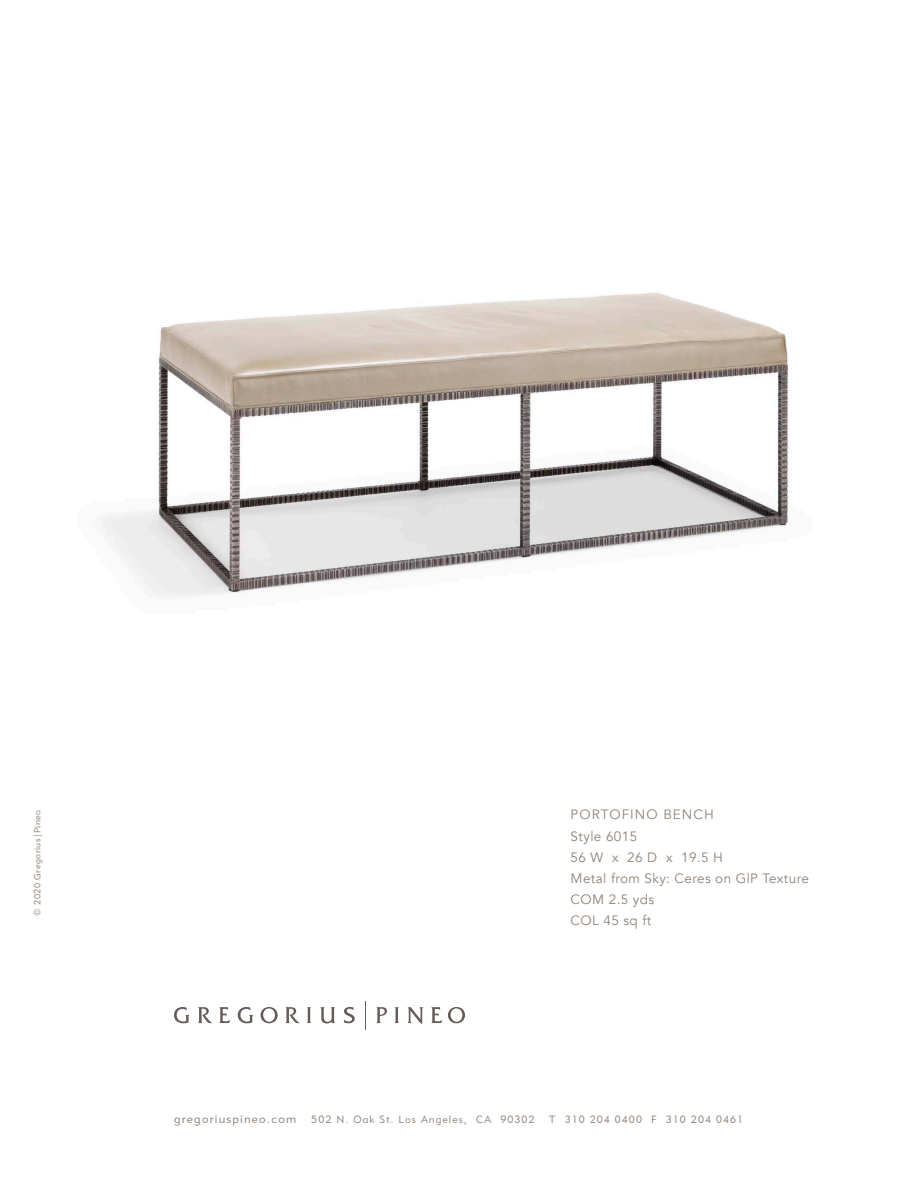
<style>
.page{position:relative;width:918px;height:1188px;background:#fff}
.page>*{position:absolute;margin:0;border:0;box-sizing:border-box;transform-origin:0 0}
.t1{font:13.5px "Avenir";letter-spacing:.03em;color:#8f8279}
.t2{font:13.5px "Avenir";letter-spacing:.075em;color:#8f8279}
.t3{font:12px "Geometric 415 BT Lite A";letter-spacing:.1em;color:#8f8279}
.t4{font:10.5px "Geometric 415 BT Lite A";letter-spacing:.1em;color:#8f8279}
.t5{font:9px "Geometric 415 BT Lite A";letter-spacing:.05em;color:#8f8279}
</style>
<div class="page">
<svg style="left:174px;top:1007px;width:15px;height:16px"></svg>
<svg style="left:238px;top:1007px;width:15px;height:16px"></svg>
<svg style="left:261px;top:1007px;width:17px;height:16px"></svg>
<svg style="left:448px;top:1007px;width:17px;height:16px"></svg>
<svg style="left:307px;top:1007px;width:4px;height:16px"></svg>
<svg style="left:395px;top:1007px;width:4px;height:16px"></svg>
<svg style="left:344px;top:1007px;width:11px;height:16px"></svg>
<svg style="left:198px;top:1007px;width:14px;height:16px"></svg>
<svg style="left:285px;top:1007px;width:15px;height:16px"></svg>
<svg style="left:376px;top:1007px;width:11px;height:16px"></svg>
<svg style="left:219px;top:1007px;width:11px;height:16px"></svg>
<svg style="left:431px;top:1007px;width:11px;height:16px"></svg>
<svg style="left:320px;top:1007px;width:15px;height:16px"></svg>
<svg style="left:407px;top:1007px;width:16px;height:17px"></svg>
<svg style="left:365px;top:1001px;width:1px;height:28px"></svg>
<img style="left:101px;top:292px;width:691px;height:304px">
<p class="t5" style="left:32px;top:916px;width:107px;rotate:-90deg">© 2020 Gregorius|Pineo</p>
<p class="t2" style="left:571px;top:806px;width:145px">PORTOFINO BENCH</p>
<p class="t1" style="left:571px;top:828px;width:68px">Style 6015</p>
<p class="t1" style="left:571px;top:849px;width:154px">56 W x 26 D x 19.5 H</p>
<p class="t1" style="left:571px;top:870px;width:240px">Metal from Sky: Ceres on G|P Texture</p>
<p class="t1" style="left:571px;top:891px;width:85px">COM 2.5 yds</p>
<p class="t1" style="left:571px;top:912px;width:82px">COL 45 sq ft</p>
<p class="t3" style="left:174px;top:1112px;width:124px">gregoriuspineo.com</p>
<p class="t4" style="left:311px;top:1113px;width:433px">502 N. Oak St. Los Angeles, CA 90302 T 310 204 0400 F 310 204 0461</p>
</div>
